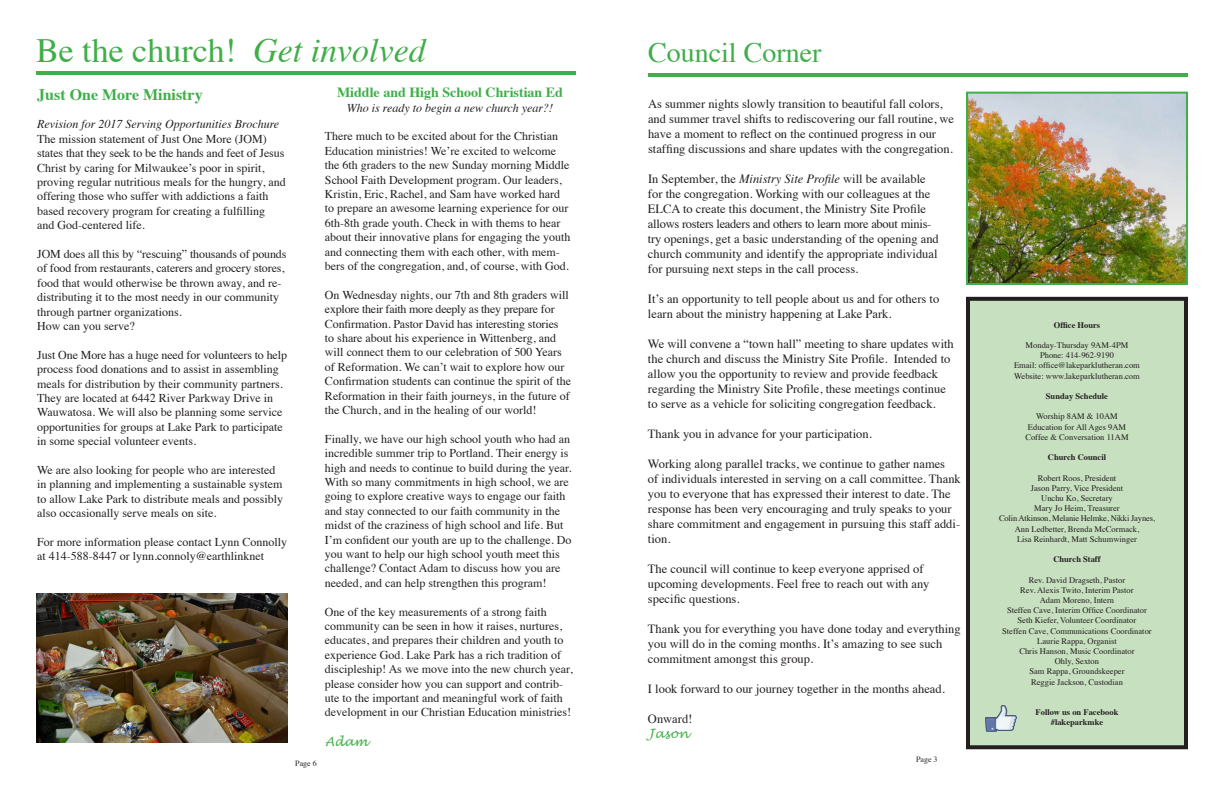
<style>
.page{position:relative;width:1224px;height:792px;background:#fff}
.page>*{position:absolute;margin:0;border:0;box-sizing:border-box;transform-origin:0 0}
.t1{font:34px "Times";color:#40ae49}
.t2{font:28px "Times";color:#40ae49}
.t3{font:700 16px "Times";color:#40ae49}
.t4{font:700 14px "Times";color:#40ae49}
.t5{font:12.5px/15px "Times";color:#231f20}
.t6{font:italic 12.5px "Lucida Handwriting";color:#40ae49}
.t7{font:12px/14.4px "Times";color:#231f20}
.t8{font:italic 12px "Times";color:#231f20}
.t9{font:8.5px/10.2px "Times";color:#231f20;text-align:center}
.t10{font:700 8.5px/10.2px "Times";color:#231f20;text-align:center}
.t11{font:8px "Times";color:#231f20}
.s1{font-style:italic}
</style>
<div class="page">
<hr style="left:648px;top:73px;width:540px;height:4px;background:#40ae49">
<hr style="left:36px;top:71px;width:540px;height:4px;background:#40ae49">
<img style="left:36px;top:593px;width:251px;height:150px">
<img style="left:969px;top:95px;width:216px;height:187px">
<div style="left:966px;top:92px;width:222px;height:193px;border:2px solid #40ae49"></div>
<div style="left:968px;top:299px;width:218px;height:448px;background:#c7e0bf"></div>
<div style="left:966px;top:297px;width:222px;height:452px;border:4px solid #231f20"></div>
<img style="left:986px;top:705px;width:30px;height:26px">
<h1 class="t1" style="left:36px;top:36px;width:391px">Be the church! <span class="s1">Get involved</span></h1>
<h2 class="t2" style="left:648px;top:41px;width:175px">Council Corner</h2>
<h3 class="t3" style="left:37px;top:88px;width:167px">Just One More Ministry</h3>
<p class="t8" style="left:37px;top:119px;width:244px">Revision for 2017 Serving Opportunities Brochure</p>
<p class="t7" style="left:37px;top:133px;width:250px">The mission statement of Just One More (JOM) states that they seek to be the hands and feet of Jesus Christ by caring for Milwaukee’s poor in spirit, proving regular nutritious meals for the hungry, and offering those who suffer with addictions a faith based recovery program for creating a fulfilling<br>and God-centered life.</p>
<p class="t7" style="left:37px;top:248px;width:251px">JOM does all this by “rescuing” thousands of pounds of food from restaurants, caterers and grocery stores, food that would otherwise be thrown away, and re&shy;distributing it to the most needy in our community through partner organizations.<br>How can you serve?</p>
<p class="t7" style="left:37px;top:349px;width:251px">Just One More has a huge need for volunteers to help process food donations and to assist in assembling meals for distribution by their community partners.<br>They are located at 6442 River Parkway Drive in Wauwatosa. We will also be planning some service opportunities for groups at Lake Park to participate in some special volunteer events.</p>
<p class="t7" style="left:37px;top:464px;width:247px">We are also looking for people who are interested in planning and implementing a sustainable system to allow Lake Park to distribute meals and possibly also occasionally serve meals on site.</p>
<p class="t7" style="left:37px;top:536px;width:251px">For more information please contact Lynn Connolly at 414-588-8447 or lynn.connoly@earthlinknet</p>
<p class="t4" style="left:337px;top:87px;width:228px">Middle and High School Christian Ed</p>
<p class="t8" style="left:347px;top:103px;width:208px">Who is ready to begin a new church year?!</p>
<p class="t7" style="left:325px;top:130px;width:247px">There much to be excited about for the Christian Education ministries! We’re excited to welcome the 6th graders to the new Sunday morning Middle School Faith Development program. Our leaders, Kristin, Eric, Rachel, and Sam have worked hard to prepare an awesome learning experience for our 6th-8th grade youth. Check in with thems to hear about their innovative plans for engaging the youth and connecting them with each other, with mem&shy;bers of the congregation, and, of course, with God.</p>
<p class="t7" style="left:325px;top:289px;width:248px">On Wednesday nights, our 7th and 8th graders will explore their faith more deeply as they prepare for Confirmation. Pastor David has interesting stories<br>to share about his experience in Wittenberg, and will connect them to our celebration of 500 Years of Reformation. We can’t wait to explore how our Confirmation students can continue the spirit of the Reformation in their faith journeys, in the future of the Church, and in the healing of our world!</p>
<p class="t7" style="left:325px;top:433px;width:248px">Finally, we have our high school youth who had an incredible summer trip to Portland. Their energy is high and needs to continue to build during the year.<br>With so many commitments in high school, we are going to explore creative ways to engage our faith and stay connected to our faith community in the midst of the craziness of high school and life. But I’m confident our youth are up to the challenge. Do you want to help our high school youth meet this challenge? Contact Adam to discuss how you are needed, and can help strengthen this program!</p>
<p class="t7" style="left:325px;top:605px;width:249px">One of the key measurements of a strong faith community can be seen in how it raises, nurtures, educates, and prepares their children and youth to experience God. Lake Park has a rich tradition of discipleship! As we move into the new church year, please consider how you can support and contrib&shy;ute to the important and meaningful work of faith development in our Christian Education ministries!</p>
<p class="t6" style="left:325px;top:733px;width:44px">Adam</p>
<p class="t5" style="left:648px;top:97px;width:308px">As summer nights slowly transition to beautiful fall colors, and summer travel shifts to rediscovering our fall routine, we have a moment to reflect on the continued progress in our staffing discussions and share updates with the congregation.</p>
<p class="t5" style="left:648px;top:172px;width:292px">In September, the <span class="s1">Ministry Site Profile</span> will be available for the congregation. Working with our colleagues at the ELCA to create this document, the Ministry Site Profile allows rosters leaders and others to learn more about minis&shy;try openings, get a basic understanding of the opening and church community and identify the appropriate individual for pursuing next steps in the call process.</p>
<p class="t5" style="left:648px;top:292px;width:293px">It’s an opportunity to tell people about us and for others to learn about the ministry happening at Lake Park.</p>
<p class="t5" style="left:648px;top:337px;width:307px">We will convene a “town hall” meeting to share updates with the church and discuss the Ministry Site Profile. Intended to allow you the opportunity to review and provide feedback regarding the Ministry Site Profile, these meetings continue to serve as a vehicle for soliciting congregation feedback.</p>
<p class="t5" style="left:648px;top:427px;width:225px">Thank you in advance for your participation.</p>
<p class="t5" style="left:648px;top:457px;width:314px">Working along parallel tracks, we continue to gather names<br>of individuals interested in serving on a call committee. Thank you to everyone that has expressed their interest to date. The response has been very encouraging and truly speaks to your share commitment and engagement in pursuing this staff addi&shy;tion.</p>
<p class="t5" style="left:648px;top:562px;width:283px">The council will continue to keep everyone apprised of upcoming developments. Feel free to reach out with any specific questions.</p>
<p class="t5" style="left:648px;top:622px;width:314px">Thank you for everything you have done today and everything you will do in the coming months. It’s amazing to see such commitment amongst this group.</p>
<p class="t5" style="left:648px;top:682px;width:298px">I look forward to our journey together in the months ahead.</p>
<p class="t5" style="left:648px;top:712px;width:46px">Onward!</p>
<p class="t6" style="left:648px;top:725px;width:42px">Jason</p>
<p class="t11" style="left:916px;top:756px;width:23px">Page 3</p>
<p class="t11" style="left:295px;top:760px;width:23px">Page 6</p>
<p class="t10" style="left:1054px;top:320px;width:48px">Office Hours</p>
<p class="t9" style="left:1014px;top:341px;width:127px">Monday-Thursday 9AM-4PM<br>Phone: 414-962-9190<br>Email: office@lakeparklutheran.com<br>Website: www.lakeparklutheran.com</p>
<p class="t10" style="left:1046px;top:392px;width:64px">Sunday Schedule</p>
<p class="t9" style="left:1025px;top:412px;width:105px">Worship 8AM &amp; 10AM<br>Education for All Ages 9AM<br>Coffee &amp; Conversation 11AM</p>
<p class="t10" style="left:1048px;top:453px;width:60px">Church Council</p>
<p class="t9" style="left:999px;top:473px;width:157px">Robert Roos, President<br>Jason Parry, Vice President<br>Unchu Ko, Secretary<br>Mary Jo Heim, Treasurer<br>Colin Atkinson, Melanie Helmke, Nikki Jaynes,<br>Ann Ledbetter, Brenda McCormack,<br>Lisa Reinhardt, Matt Schumwinger</p>
<p class="t10" style="left:1053px;top:555px;width:49px">Church Staff</p>
<p class="t9" style="left:1002px;top:575px;width:151px">Rev. David Dragseth, Pastor<br>Rev. Alexis Twito, Interim Pastor<br>Adam Moreno, Intern<br>Steffen Cave, Interim Office Coordinator<br>Seth Kiefer, Volunteer Coordinator<br>Steffen Cave, Communications Coordinator<br>Laurie Rappa, Organist<br>Chris Hanson, Music Coordinator<br>Ohly, Sexton<br>Sam Rappa, Groundskeeper<br>Reggie Jackson, Custodian</p>
<p class="t10" style="left:1036px;top:708px;width:84px">Follow us on Facebook #lakeparkmke</p>
</div>
